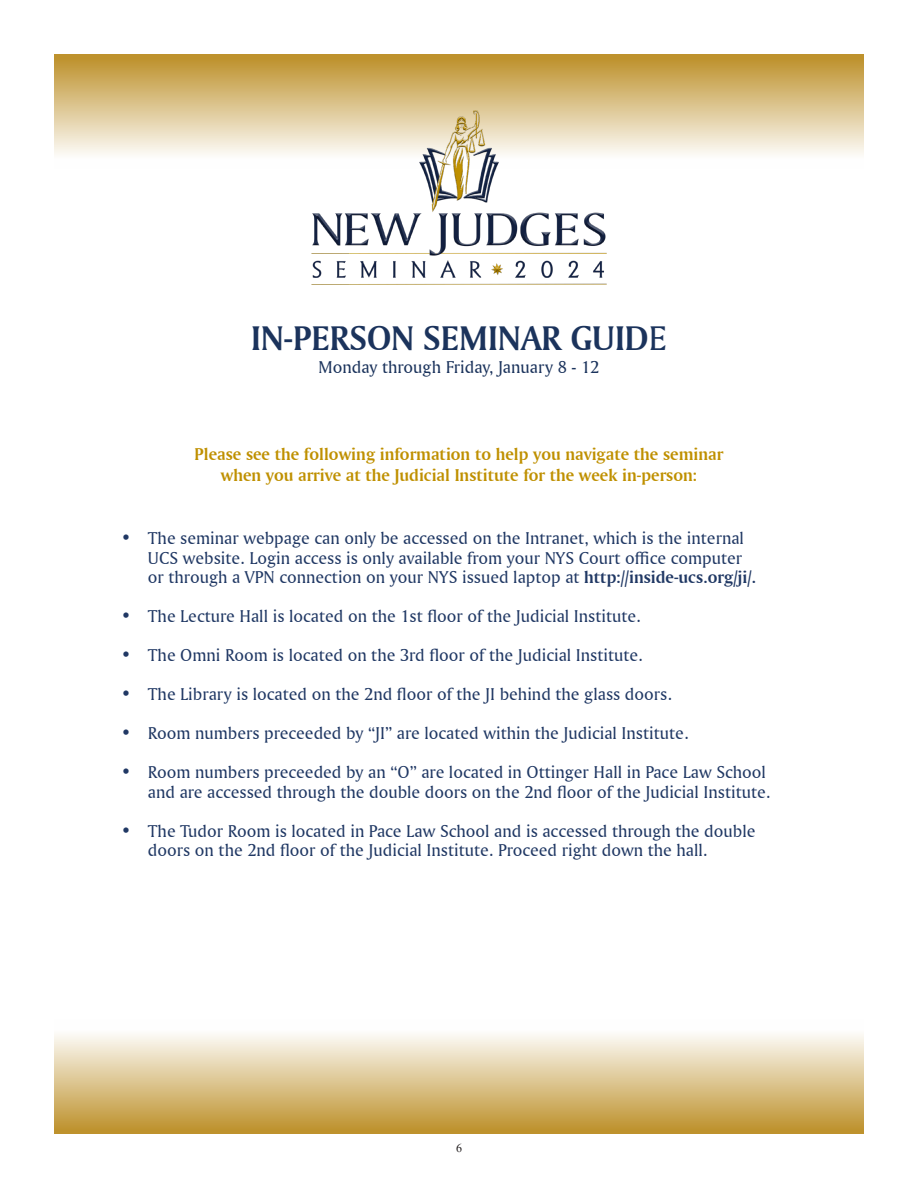
<style>
.page{position:relative;width:918px;height:1188px;background:#fff}
.page>*{position:absolute;margin:0;border:0;box-sizing:border-box;transform-origin:0 0}
.Heading{font:36px "Amerigo BT Bold A";color:#1b335c}
.t1{font:18px/19.5px "Amerigo BT Roman A";color:#203864}
.program_titile{font:18px/21.6px "Amerigo BT Bold A";color:#bf9000;text-align:center}
.program_titile-2{font:18px "Amerigo BT Roman A";color:#1b335c}
.t2{font:12px "Times New Roman";color:#231f20}
.s1{font-family:"Amerigo BT Roman A"}
.s2{font-family:"Amerigo BT Bold A"}
</style>
<div class="page">
<div style="left:54px;top:54px;width:810px;height:114px;background:linear-gradient(to bottom,#bc8e26,#fff)"></div>
<div style="left:54px;top:1020px;width:810px;height:114px;background:linear-gradient(to bottom,#fff,#bd902b)"></div>
<img style="left:279px;top:111px;width:360px;height:174px">
<p class="Heading" style="left:251px;top:316px;width:417px">IN-PERSON SEMINAR GUID<span class="s1">E</span></p>
<p class="program_titile-2" style="left:318px;top:356px;width:283px">Monday through Friday, January 8 - 12</p>
<p class="program_titile" style="left:195px;top:443px;width:530px">Please see the following information to help you navigate the seminar when you arrive at the Judicial Institute for the week in-person:</p>
<p class="t1" style="left:148px;top:528px;width:610px;text-indent:-27px">• The seminar webpage can only be accessed on the Intranet, which is the internal<br>UCS website. Login access is only available from your NYS Court office computer or through a VPN connection on your NYS issued laptop at <span class="s2">http://inside-ucs.org/ji/.</span></p>
<p class="t1" style="left:121px;top:606px;width:521px">• The Lecture Hall is located on the 1st floor of the Judicial Institute.</p>
<p class="t1" style="left:121px;top:645px;width:523px">• The Omni Room is located on the 3rd floor of the Judicial Institute.</p>
<p class="t1" style="left:121px;top:684px;width:553px">• The Library is located on the 2nd floor of the JI behind the glass doors.</p>
<p class="t1" style="left:121px;top:723px;width:569px">• Room numbers preceeded by “JI” are located within the Judicial Institute.</p>
<p class="t1" style="left:121px;top:762px;width:651px;text-align:right">• Room numbers preceeded by an “O” are located in Ottinger Hall in Pace Law School and are accessed through the double doors on the 2nd floor of the Judicial Institute.</p>
<p class="t1" style="left:148px;top:820px;width:609px;text-indent:-27px">• The Tudor Room is located in Pace Law School and is accessed through the double doors on the 2nd floor of the Judicial Institute. Proceed right down the hall.</p>
<p class="t2" style="left:456px;top:1140px;width:7px">6</p>
</div>
